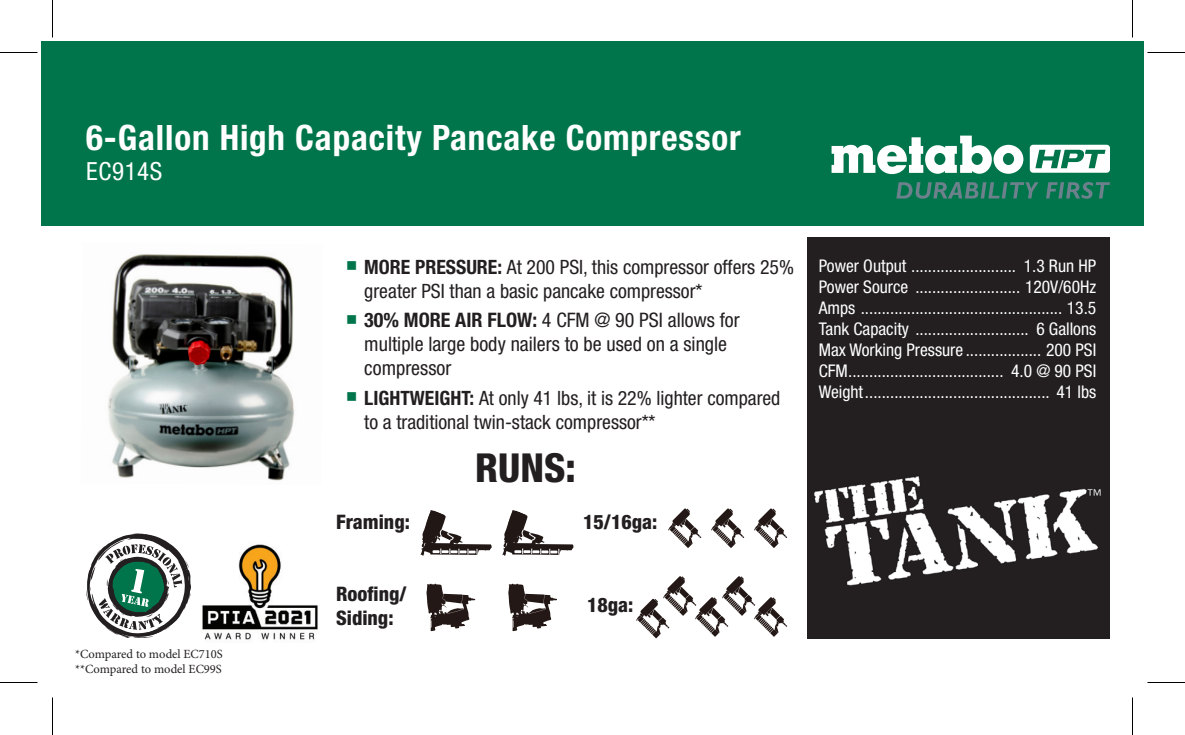
<style>
.page{position:relative;width:1185px;height:735px;background:#fff}
.page>*{position:absolute;margin:0;border:0;box-sizing:border-box;transform-origin:0 0}
.t1{font:800 condensed 40px "Helvetica Neue LT Std";color:#231f20}
.Tool_Name_Text{font:700 condensed 35px "Helvetica Neue LT Std";letter-spacing:.025em;color:#fff}
.Tool_Model_Text_-_Ti{font:condensed 25px "Helvetica Neue LT Std";letter-spacing:.025em;color:#fff}
.t2{font:condensed 20px/24px "Helvetica Neue LT Std";color:#231f20}
.t3{font:800 condensed 20px "Helvetica Neue LT Std";color:#231f20}
.t4{font:condensed 19.75px/24px "Helvetica Neue LT Std";color:#231f20}
.Spec_1_Text_Bold{font:condensed 17.5px "Helvetica Neue LT Std";color:#fff}
.t5{font:12.5px "Minion Pro";color:#231f20}
.s1{color:#00754b}
.s2{font-weight:700}
</style>
<div class="page">
<div style="left:808px;top:237px;width:302px;height:401px;background:#231f20"></div>
<div style="left:41px;top:41px;width:1103px;height:185px;background:#00754b"></div>
<svg style="left:1030px;top:145px;width:80px;height:28px"></svg>
<svg style="left:832px;top:136px;width:191px;height:38px"></svg>
<svg style="left:896px;top:182px;width:143px;height:17px"></svg>
<svg style="left:1046px;top:182px;width:64px;height:17px"></svg>
<svg style="left:86px;top:534px;width:105px;height:104px"></svg>
<img style="left:108px;top:254px;width:187px;height:227px">
<img style="left:814px;top:476px;width:287px;height:110px">
<svg style="left:668px;top:508px;width:33px;height:40px"></svg>
<svg style="left:711px;top:508px;width:33px;height:40px"></svg>
<svg style="left:636px;top:576px;width:151px;height:62px"></svg>
<svg style="left:754px;top:508px;width:33px;height:40px"></svg>
<svg style="left:420px;top:510px;width:154px;height:46px"></svg>
<svg style="left:426px;top:584px;width:49px;height:47px"></svg>
<svg style="left:508px;top:584px;width:49px;height:47px"></svg>
<img style="left:202px;top:544px;width:116px;height:96px">
<hr style="left:0;top:52px;width:38px;height:1px;background:#000">
<hr style="left:1148px;top:52px;width:37px;height:1px;background:#000">
<hr style="left:0;top:682px;width:38px;height:1px;background:#000">
<hr style="left:1148px;top:682px;width:37px;height:1px;background:#000">
<hr style="left:52px;top:0;width:1px;height:38px;background:#000">
<hr style="left:52px;top:698px;width:1px;height:37px;background:#000">
<hr style="left:1132px;top:0;width:1px;height:38px;background:#000">
<hr style="left:1132px;top:698px;width:1px;height:37px;background:#000">
<p class="Tool_Name_Text" style="left:86px;top:116px;width:656px">6-Gallon High Capacity Pancake Compressor</p>
<p class="Tool_Model_Text_-_Ti" style="left:86px;top:157px;width:78px">EC914S</p>
<p class="t5" style="left:75px;top:646px;width:149px">*Compared to model EC710S</p>
<p class="t5" style="left:75px;top:661px;width:148px">**Compared to model EC99S</p>
<p class="t4" style="left:364px;top:255px;width:431px;text-indent:-18px"><span class="s1">■</span> <span class="s2">MORE PRESSURE:</span> At 200 PSI, this compressor offers 25% greater PSI than a basic pancake compressor*</p>
<p class="t2" style="left:364px;top:308px;width:377px;text-indent:-18px"><span class="s1">■</span> <span class="s2">30% MORE AIR FLOW:</span> 4 CFM @ 90 PSI allows for multiple large body nailers to be used on a single compressor</p>
<p class="t4" style="left:364px;top:386px;width:418px;text-indent:-18px"><span class="s1">■</span> <span class="s2">LIGHTWEIGHT:</span> At only 41 lbs, it is 22% lighter compared to a traditional twin-stack compressor**</p>
<p class="t3" style="left:336px;top:510px;width:75px">Framing:</p>
<p class="t3" style="left:336px;top:582px;width:72px">Roofing/</p>
<p class="t3" style="left:336px;top:606px;width:59px">Siding:</p>
<p class="t1" style="left:475px;top:443px;width:102px">RUNS:</p>
<p class="t3" style="left:583px;top:510px;width:76px">15/16ga:</p>
<p class="t3" style="left:587px;top:592px;width:48px">18ga:</p>
<p class="Spec_1_Text_Bold" style="left:819px;top:256px;width:279px">Power Output ......................... 1.3 Run HP</p>
<p class="Spec_1_Text_Bold" style="left:819px;top:277px;width:279px">Power Source ......................... 120V/60Hz</p>
<p class="Spec_1_Text_Bold" style="left:819px;top:298px;width:279px">Amps ................................................ 13.5</p>
<p class="Spec_1_Text_Bold" style="left:819px;top:319px;width:279px">Tank Capacity ........................... 6 Gallons</p>
<p class="Spec_1_Text_Bold" style="left:819px;top:340px;width:279px">Max Working Pressure .................. 200 PSI</p>
<p class="Spec_1_Text_Bold" style="left:819px;top:361px;width:279px">CFM..................................... 4.0 @ 90 PSI</p>
<p class="Spec_1_Text_Bold" style="left:819px;top:382px;width:279px">Weight............................................ 41 lbs</p>
</div>
